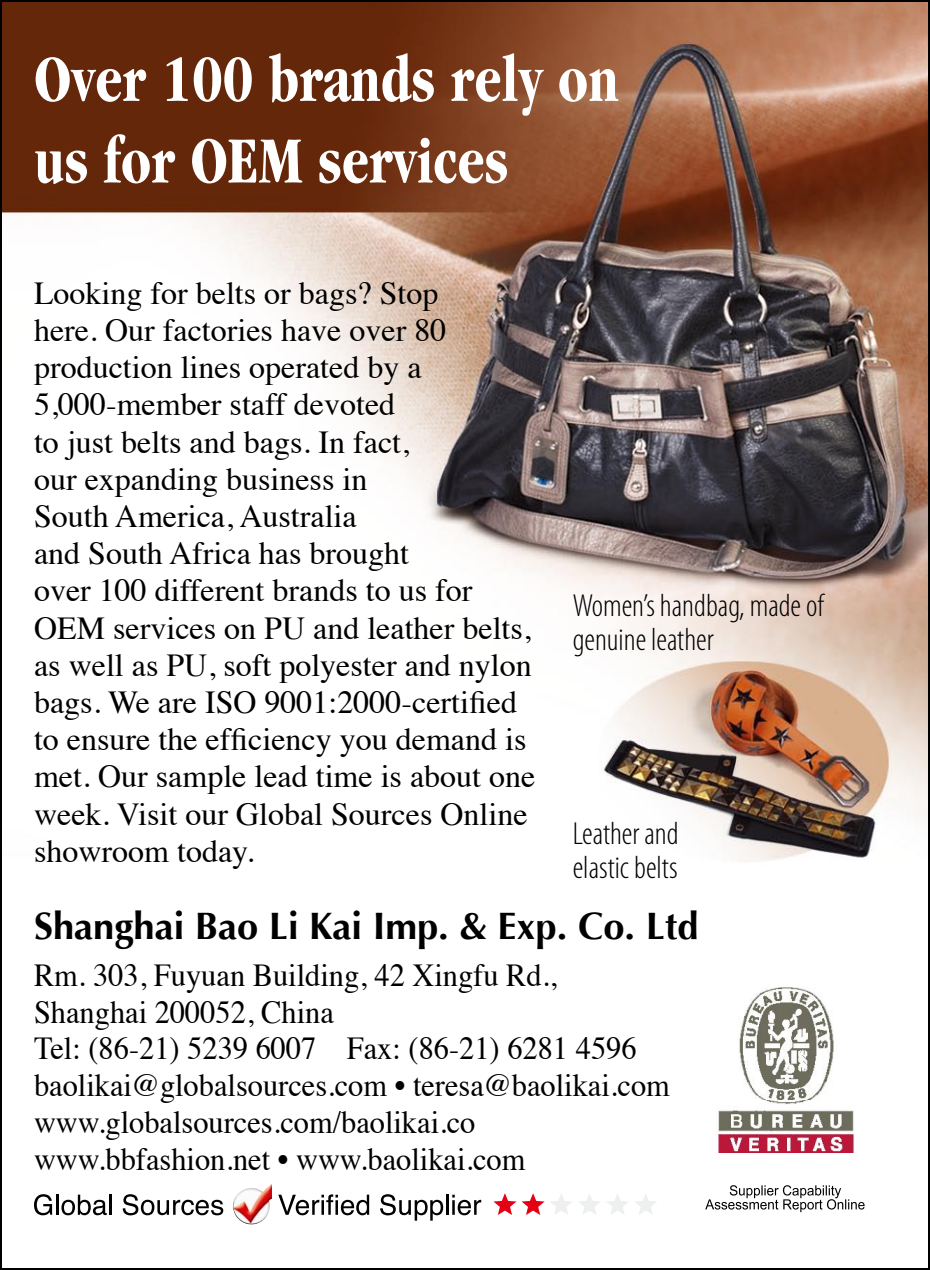
<style>
.page{position:relative;width:930px;height:1270px;background:#fff}
.page>*{position:absolute;margin:0;border:0;box-sizing:border-box;transform-origin:0 0}
.t1{font:700 condensed 68px/81.6px "Garamond";color:#fff;scale:.9 1}
.t2{font:700 38px "Optima";color:#000}
.t3{font:32px/37.2px "Times";color:#000}
.t4{font:32px/36.8px "Times";color:#000;scale:.95 1}
.t5{font:300 condensed 32px/34px "Myriad Pro";color:#000}
</style>
<div class="page">
<img style="left:3px;top:3px;width:924px;height:1213px">
<svg style="left:34px;top:1194px;width:18px;height:21px"></svg>
<hr style="left:56px;top:1195px;width:3px;height:20px;background:#000">
<svg style="left:61px;top:1195px;width:46px;height:20px"></svg>
<hr style="left:109px;top:1195px;width:3px;height:20px;background:#000">
<svg style="left:123px;top:1194px;width:100px;height:21px"></svg>
<svg style="left:278px;top:1194px;width:91px;height:21px"></svg>
<svg style="left:380px;top:1194px;width:63px;height:27px"></svg>
<hr style="left:446px;top:1195px;width:2px;height:20px;background:#000">
<svg style="left:452px;top:1195px;width:29px;height:20px"></svg>
<img style="left:233px;top:1184px;width:39px;height:41px">
<svg style="left:493px;top:1193px;width:51px;height:22px"></svg>
<svg style="left:550px;top:1193px;width:107px;height:22px"></svg>
<div style="left:675px;top:945px;width:221px;height:291px;background:#fff"></div>
<img style="left:718px;top:988px;width:137px;height:165px">
<svg style="left:705px;top:1185px;width:159px;height:27px"></svg>
<h1 class="t1" style="left:34px;top:38px;width:651px">Over 100 brands rely on us for OEM services</h1>
<p class="t3" style="left:34px;top:272px;width:503px">Looking for belts or bags? Stop<br>here. Our factories have over 80 production lines operated by a<br>5,000-member staff devoted<br>to just belts and bags. In fact,<br>our expanding business in<br>South America, Australia<br>and South Africa has brought<br>over 100 different brands to us for<br>OEM services on PU and leather belts, as well as PU, soft polyester and nylon bags. We are ISO 9001:2000-certified to ensure the efficiency you demand is met. Our sample lead time is about one week. Visit our Global Sources Online showroom today.</p>
<p class="t5" style="left:573px;top:589px;width:252px">Women’s handbag, made of genuine leather</p>
<p class="t5" style="left:573px;top:816px;width:107px">Leather and elastic belts</p>
<p class="t2" style="left:34px;top:904px;width:666px">Shanghai Bao Li Kai Imp. &amp; Exp. Co. Ltd</p>
<p class="t4" style="left:34px;top:954px;width:671px">Rm. 303, Fuyuan Building, 42 Xingfu Rd., Shanghai 200052, China<br>Tel: (86-21) 5239 6007 Fax: (86-21) 6281 4596 baolikai@globalsources.com • teresa@baolikai.com www.globalsources.com/baolikai.co www.bbfashion.net • www.baolikai.com</p>
</div>
